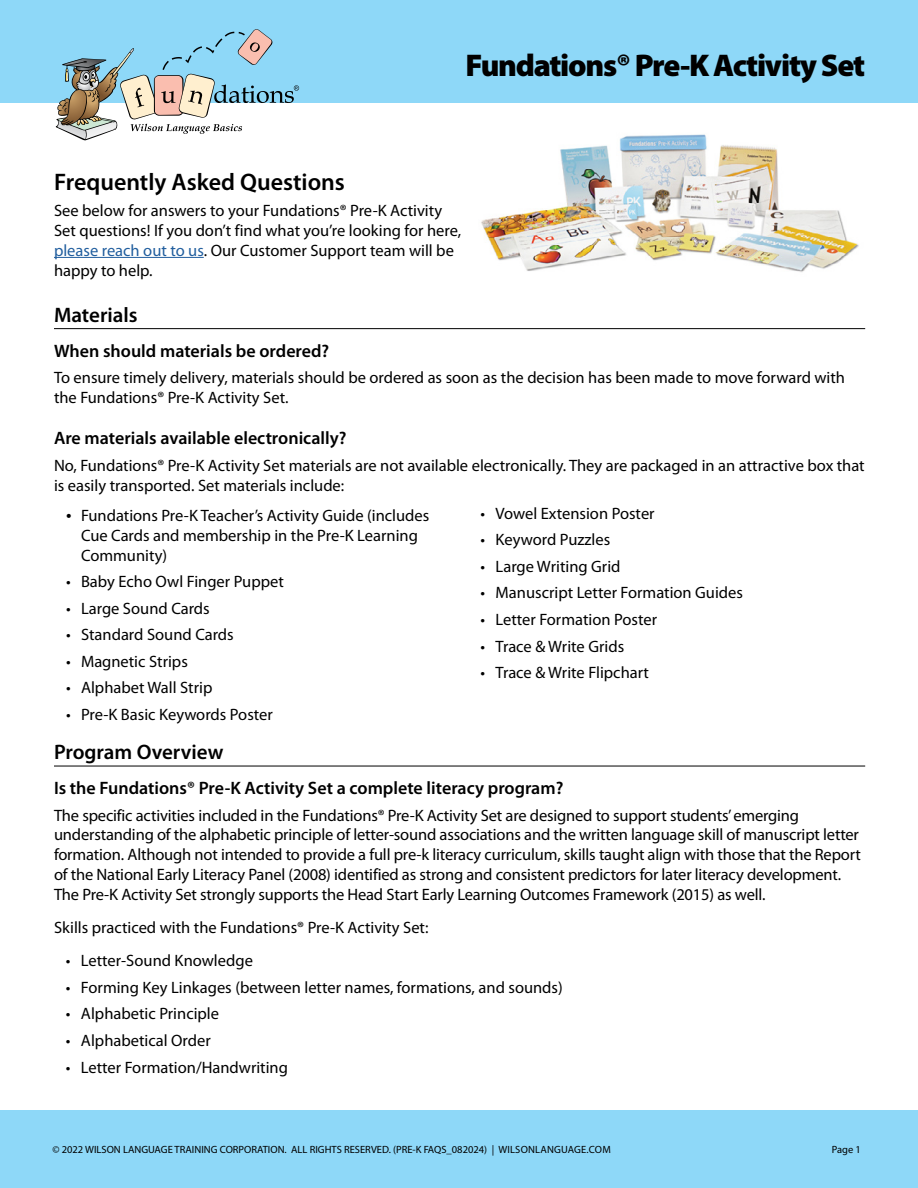
<style>
.page{position:relative;width:918px;height:1188px;background:#fff}
.page>*{position:absolute;margin:0;border:0;box-sizing:border-box;transform-origin:0 0}
.t1{font:900 31.5px "Myriad Pro";letter-spacing:-.04em;color:#000}
.t2{font:600 24px "Myriad Pro";color:#000}
.t3{font:600 21px "Myriad Pro";color:#000}
.t4{font:600 18px "Myriad Pro";color:#000}
.t5{font:16.5px/19.8px "Myriad Pro";color:#000}
.t6{font:10.5px "Myriad Pro";color:#000}
.s1{color:#215e9e}
.s2{font-size:19.5px}
</style>
<div class="page">
<div style="left:0;top:0;width:918px;height:103px;background:#8ed8f8"></div>
<div style="left:0;top:1110px;width:918px;height:78px;background:#8ed8f8"></div>
<svg style="left:56px;top:29px;width:243px;height:111px"></svg>
<img style="left:481px;top:134px;width:378px;height:138px">
<hr style="left:54px;top:257px;width:150px;height:1px;background:#215e9e">
<hr style="left:54px;top:328px;width:811px;height:1px;background:#000">
<hr style="left:54px;top:766px;width:811px;height:1px;background:#000">
<h1 class="t1" style="left:466px;top:48px;width:401px">Fundations® Pre-K Activity Set</h1>
<h2 class="t2" style="left:54px;top:168px;width:292px">Frequently Asked Questions</h2>
<p class="t5" style="left:54px;top:201px;width:409px">See below for answers to your Fundations® Pre-K Activity Set questions! If you don’t find what you’re looking for here, <span class="s1">please reach out to us</span>. Our Customer Support team will be happy to help.</p>
<p class="t3" style="left:54px;top:303px;width:85px">Materials</p>
<p class="t4" style="left:54px;top:341px;width:277px">When should materials be ordered?</p>
<p class="t5" style="left:54px;top:368px;width:793px">To ensure timely delivery, materials should be ordered as soon as the decision has been made to move forward with the Fundations® Pre-K Activity Set.</p>
<p class="t4" style="left:54px;top:428px;width:294px">Are materials available electronically?</p>
<p class="t5" style="left:54px;top:456px;width:812px">No, Fundations® Pre-K Activity Set materials are not available electronically. They are packaged in an attractive box that is easily transported. Set materials include:</p>
<p class="t5" style="left:81px;top:506px;width:350px;text-indent:-15px"><span class="s2">•</span> Fundations Pre-K Teacher’s Activity Guide (includes<br>Cue Cards and membership in the Pre-K Learning<br>Community)</p>
<p class="t5" style="left:66px;top:572px;width:219px">• Baby Echo Owl Finger Puppet</p>
<p class="t5" style="left:66px;top:599px;width:145px">• Large Sound Cards</p>
<p class="t5" style="left:66px;top:625px;width:169px">• Standard Sound Cards</p>
<p class="t5" style="left:66px;top:652px;width:123px">• Magnetic Strips</p>
<p class="t5" style="left:66px;top:678px;width:148px">• Alphabet Wall Strip</p>
<p class="t5" style="left:66px;top:705px;width:208px">• Pre-K Basic Keywords Poster</p>
<p class="t5" style="left:481px;top:504px;width:176px">• Vowel Extension Poster</p>
<p class="t5" style="left:481px;top:530px;width:131px">• Keyword Puzzles</p>
<p class="t5" style="left:481px;top:557px;width:141px">• Large Writing Grid</p>
<p class="t5" style="left:481px;top:583px;width:264px">• Manuscript Letter Formation Guides</p>
<p class="t5" style="left:481px;top:610px;width:178px">• Letter Formation Poster</p>
<p class="t5" style="left:481px;top:636px;width:145px">• Trace &amp; Write Grids</p>
<p class="t5" style="left:481px;top:663px;width:170px">• Trace &amp; Write Flipchart</p>
<p class="t3" style="left:54px;top:740px;width:171px">Program Overview</p>
<p class="t4" style="left:54px;top:778px;width:511px">Is the Fundations® Pre-K Activity Set a complete literacy program?</p>
<p class="t5" style="left:54px;top:805px;width:808px">The specific activities included in the Fundations® Pre-K Activity Set are designed to support students’ emerging understanding of the alphabetic principle of letter-sound associations and the written language skill of manuscript letter formation. Although not intended to provide a full pre-k literacy curriculum, skills taught align with those that the Report of the National Early Literacy Panel (2008) identified as strong and consistent predictors for later literacy development.<br>The Pre-K Activity Set strongly supports the Head Start Early Learning Outcomes Framework (2015) as well.</p>
<p class="t5" style="left:54px;top:918px;width:376px">Skills practiced with the Fundations® Pre-K Activity Set:</p>
<p class="t5" style="left:66px;top:951px;width:188px">• Letter-Sound Knowledge</p>
<p class="t5" style="left:66px;top:978px;width:498px">• Forming Key Linkages (between letter names, formations, and sounds)</p>
<p class="t5" style="left:66px;top:1004px;width:155px">• Alphabetic Principle</p>
<p class="t5" style="left:66px;top:1031px;width:146px">• Alphabetical Order</p>
<p class="t5" style="left:66px;top:1057px;width:224px">• Letter Formation/Handwriting</p>
<p class="t6" style="left:52px;top:1144px;width:560px">© 2022 WILSON LANGUAGE TRAINING CORPORATION. ALL RIGHTS RESERVED. (PRE-K FAQS_082024) | WILSONLANGUAGE.COM</p>
<p class="t6" style="left:832px;top:1144px;width:31px">Page 1</p>
</div>
